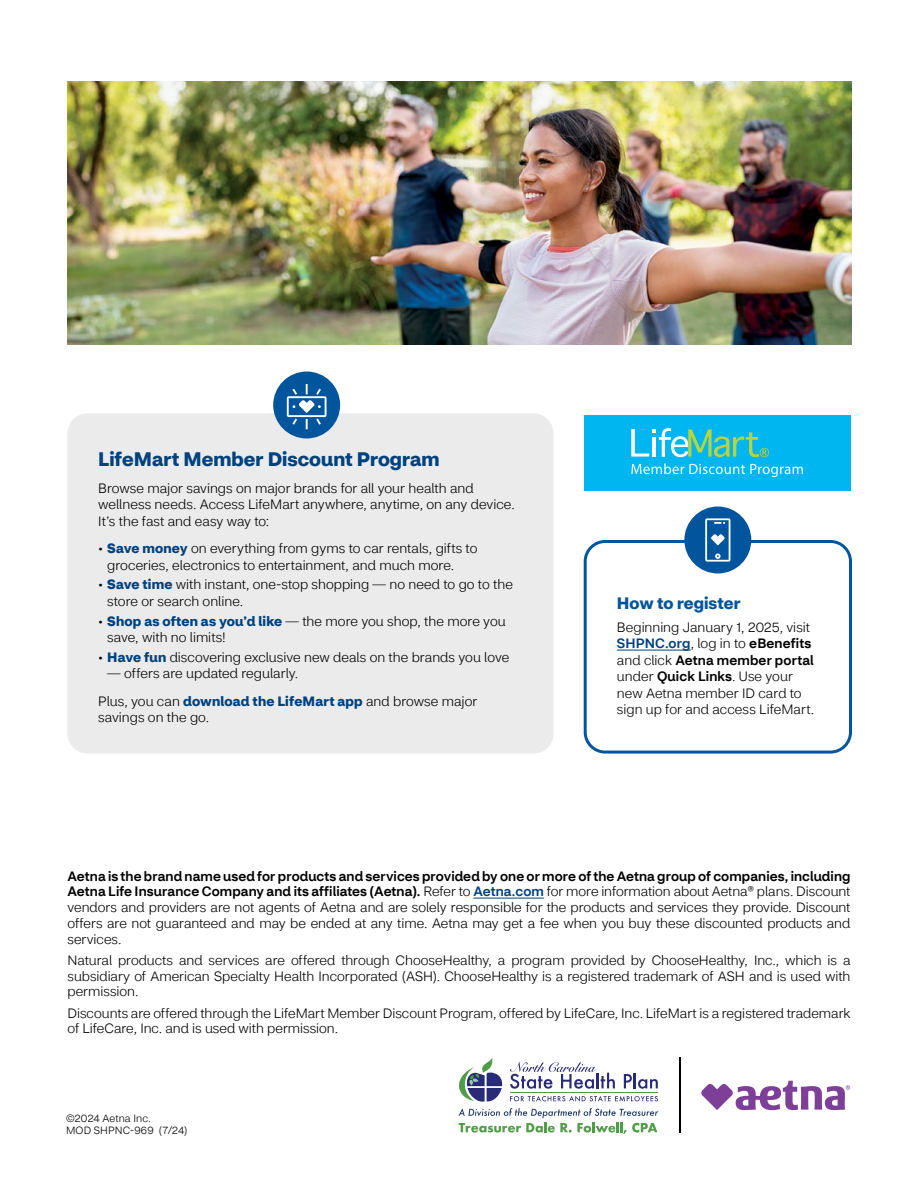
<style>
.page{position:relative;width:918px;height:1188px;background:#fff}
.page>*{position:absolute;margin:0;border:0;box-sizing:border-box;transform-origin:0 0}
.t1{font:700 19.5px "CVS Health Sans";color:#00427e}
.t2{font:700 16.5px "CVS Health Sans";color:#00559c}
.t3{font:300 13.5px/16.5px "CVS Health Sans";color:#000}
.t4{font:300 10.5px "CVS Health Sans";letter-spacing:.01em;color:#000}
.s1{font-weight:700;color:#00427e}
.s2{font-weight:500;color:#00427e}
.s3{font-weight:500}
</style>
<div class="page">
<hr style="left:473px;top:898px;width:71px;height:1px;background:#00427e">
<img style="left:68px;top:81px;width:784px;height:264px">
<div style="left:68px;top:413px;width:485px;height:341px;background:#ebebec;border-radius:20px"></div>
<div style="left:273px;top:372px;width:67px;height:66px;background:#00559c;border-radius:50%"></div>
<svg style="left:287px;top:384px;width:40px;height:45px"></svg>
<div style="left:584px;top:415px;width:266px;height:75px;background:#00b6f1"></div>
<svg style="left:631px;top:428px;width:138px;height:29px"></svg>
<svg style="left:631px;top:463px;width:172px;height:14px"></svg>
<div style="left:584px;top:540px;width:268px;height:214px;border:3px solid #00559c;border-radius:20px"></div>
<hr style="left:617px;top:650px;width:74px;height:1px;background:#00427e">
<div style="left:684px;top:507px;width:67px;height:66px;background:#00559c;border-radius:50%"></div>
<svg style="left:705px;top:518px;width:25px;height:44px"></svg>
<hr style="left:679px;top:1057px;width:2px;height:75px;background:#000">
<svg style="left:459px;top:1057px;width:43px;height:45px"></svg>
<svg style="left:624px;top:1073px;width:34px;height:16px"></svg>
<svg style="left:510px;top:1062px;width:105px;height:27px"></svg>
<svg style="left:510px;top:1096px;width:148px;height:6px"></svg>
<hr style="left:510px;top:1092px;width:148px;height:1px;background:#4e9e45">
<svg style="left:459px;top:1108px;width:199px;height:26px"></svg>
<svg style="left:701px;top:1081px;width:149px;height:29px"></svg>
<h3 class="t1" style="left:98px;top:446px;width:343px">LifeMart Member Discount Program</h3>
<p class="t3" style="left:98px;top:480px;width:418px">Browse major savings on major brands for all your health and wellness needs. Access LifeMart anywhere, anytime, on any device.<br>It’s the fast and easy way to:</p>
<p class="t3" style="left:107px;top:540px;width:372px;text-indent:-9px">• <span class="s1">Save money</span> on everything from gyms to car rentals, gifts to groceries, electronics to entertainment, and much more.</p>
<p class="t3" style="left:107px;top:577px;width:407px;text-indent:-9px">• <span class="s1">Save time</span> with instant, one-stop shopping — no need to go to the store or search online.</p>
<p class="t3" style="left:107px;top:613px;width:400px;text-indent:-9px">• <span class="s1">Shop as often as you’d like</span> — the more you shop, the more you save, with no limits!</p>
<p class="t3" style="left:98px;top:649px;width:412px">• <span class="s1">Have fun</span> discovering exclusive new deals on the brands you love</p>
<p class="t3" style="left:107px;top:665px;width:193px">— offers are updated regularly.</p>
<p class="t3" style="left:98px;top:693px;width:381px">Plus, you can <span class="s1">download the LifeMart app</span> and browse major savings on the go.</p>
<h4 class="t2" style="left:617px;top:593px;width:125px">How to register</h4>
<p class="t3" style="left:617px;top:619px;width:199px">Beginning January 1, 2025, visit<br><span class="s2">SHPNC.org</span>, log in to <span class="s3">eBenefits </span>and click <span class="s3">Aetna member portal </span>under <span class="s3">Quick Links</span>. Use your new Aetna member ID card to sign up for and access LifeMart.</p>
<p class="t3" style="left:68px;top:868px;width:784px;line-height:15.8px;text-align:justify"><span class="s3">Aetna is the brand name used for products and services provided by one or more of the Aetna group of companies, including Aetna Life Insurance Company and its affiliates (Aetna).</span> Refer to <span class="s2">Aetna.com</span> for more information about Aetna® plans. Discount vendors and providers are not agents of Aetna and are solely responsible for the products and services they provide. Discount offers are not guaranteed and may be ended at any time. Aetna may get a fee when you buy these discounted products and services.</p>
<p class="t3" style="left:68px;top:952px;width:785px;line-height:15.8px;text-align:justify">Natural products and services are offered through ChooseHealthy, a program provided by ChooseHealthy, Inc., which is a subsidiary of American Specialty Health Incorporated (ASH). ChooseHealthy is a registered trademark of ASH and is used with permission.</p>
<p class="t3" style="left:68px;top:1005px;width:785px;line-height:15.8px">Discounts are offered through the LifeMart Member Discount Program, offered by LifeCare, Inc. LifeMart is a registered trademark of LifeCare, Inc. and is used with permission.</p>
<p class="t4" style="left:66px;top:1112px;width:86px">©2024 Aetna Inc.</p>
<p class="t4" style="left:66px;top:1124px;width:123px">MOD SHPNC-969 (7/24)</p>
</div>
